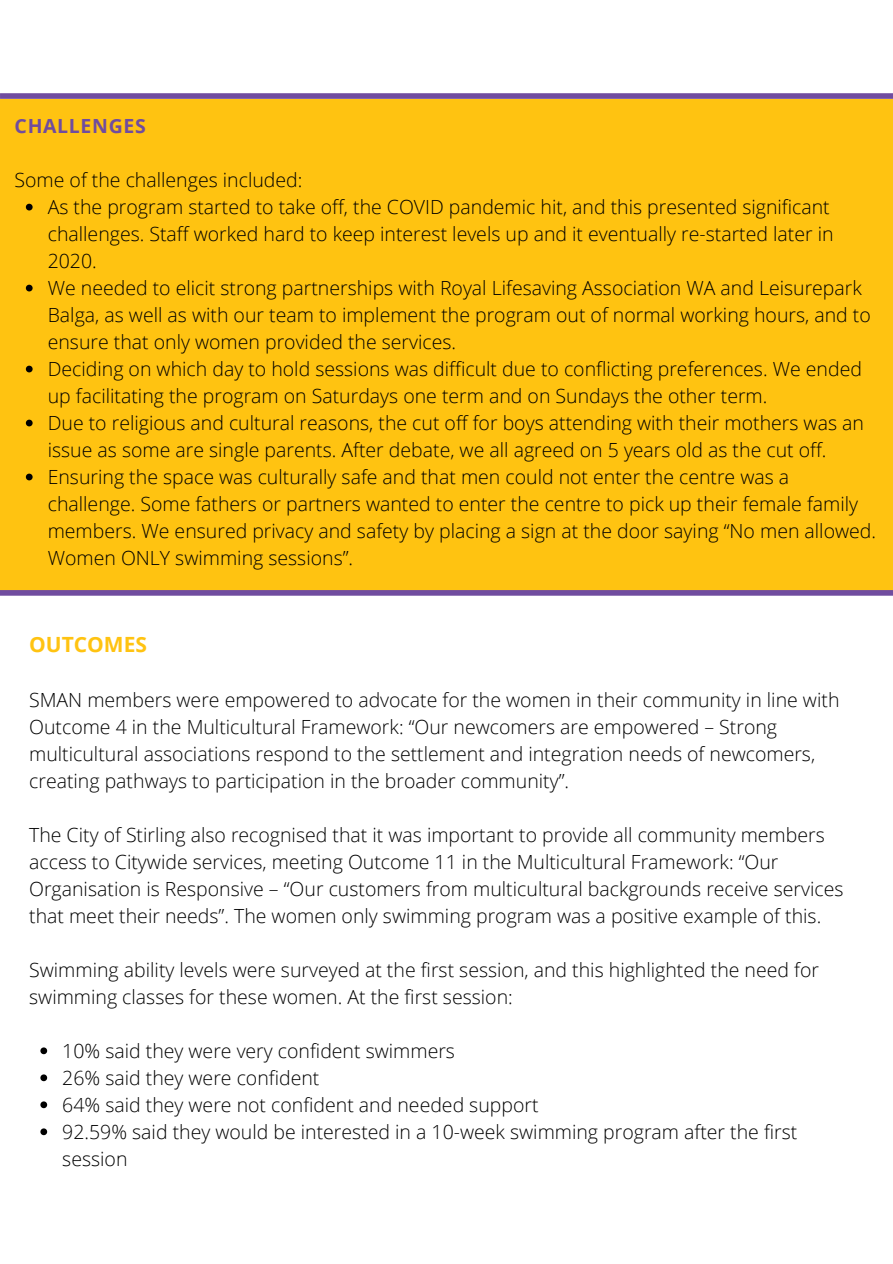
<style>
.page{position:relative;width:893px;height:1264px;background:#fff}
.page>*{position:absolute;margin:0;border:0;box-sizing:border-box;transform-origin:0 0}
.t1{font:700 21px "Open Sans";color:#ffc311}
.t2{font:300 19.5px/27px "Open Sans";color:#000}
.t3{font:700 19.5px "Open Sans";letter-spacing:.035em;color:#704c9f}
</style>
<div class="page">
<div style="left:0;top:99px;width:892px;height:491px;background:#ffc311"></div>
<svg style="left:26px;top:204px;width:7px;height:6px"></svg>
<svg style="left:26px;top:285px;width:7px;height:6px"></svg>
<svg style="left:26px;top:366px;width:7px;height:6px"></svg>
<svg style="left:26px;top:419px;width:7px;height:7px"></svg>
<svg style="left:26px;top:473px;width:7px;height:7px"></svg>
<div style="left:0;top:93px;width:892px;height:6px;background:#704c9f"></div>
<div style="left:0;top:590px;width:892px;height:5px;background:#704c9f"></div>
<svg style="left:40px;top:1047px;width:7px;height:7px"></svg>
<svg style="left:40px;top:1074px;width:7px;height:7px"></svg>
<svg style="left:40px;top:1101px;width:7px;height:7px"></svg>
<svg style="left:40px;top:1128px;width:7px;height:7px"></svg>
<p class="t3" style="left:15px;top:112px;width:133px">CHALLENGES</p>
<p class="t2" style="left:15px;top:166px;width:289px">Some of the challenges included:</p>
<p class="t2" style="left:48px;top:193px;width:829px">As the program started to take off, the COVID pandemic hit, and this presented significant challenges. Staff worked hard to keep interest levels up and it eventually re-started later in 2020.<br>We needed to elicit strong partnerships with Royal Lifesaving Association WA and Leisurepark Balga, as well as with our team to implement the program out of normal working hours, and to ensure that only women provided the services.<br>Deciding on which day to hold sessions was difficult due to conflicting preferences. We ended up facilitating the program on Saturdays one term and on Sundays the other term.<br>Due to religious and cultural reasons, the cut off for boys attending with their mothers was an issue as some are single parents. After debate, we all agreed on 5 years old as the cut off.<br>Ensuring the space was culturally safe and that men could not enter the centre was a challenge. Some fathers or partners wanted to enter the centre to pick up their female family members. We ensured privacy and safety by placing a sign at the door saying “No men allowed.<br>Women ONLY swimming sessions”.</p>
<p class="t1" style="left:29px;top:629px;width:119px">OUTCOMES</p>
<p class="t2" style="left:29px;top:685px;width:811px">SMAN members were empowered to advocate for the women in their community in line with Outcome 4 in the Multicultural Framework: “Our newcomers are empowered – Strong multicultural associations respond to the settlement and integration needs of newcomers, creating pathways to participation in the broader community”.</p>
<p class="t2" style="left:29px;top:820px;width:815px">The City of Stirling also recognised that it was important to provide all community members access to Citywide services, meeting Outcome 11 in the Multicultural Framework: “Our Organisation is Responsive – “Our customers from multicultural backgrounds receive services that meet their needs”. The women only swimming program was a positive example of this.</p>
<p class="t2" style="left:29px;top:955px;width:791px">Swimming ability levels were surveyed at the first session, and this highlighted the need for swimming classes for these women. At the first session:</p>
<p class="t2" style="left:62px;top:1036px;width:736px">10% said they were very confident swimmers<br>26% said they were confident<br>64% said they were not confident and needed support<br>92.59% said they would be interested in a 10-week swimming program after the first session</p>
</div>
